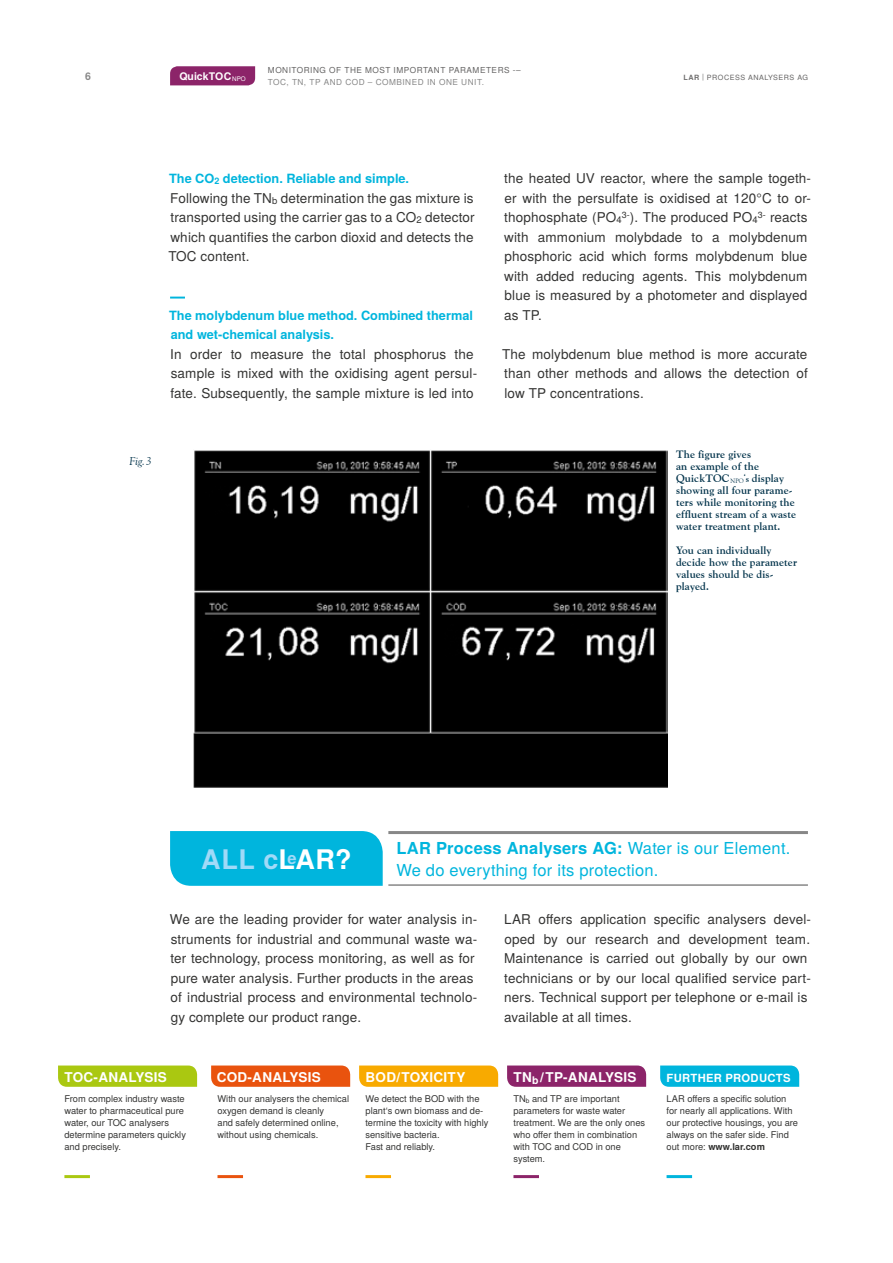
<style>
.page{position:relative;width:893px;height:1263px;background:#fff}
.page>*{position:absolute;margin:0;border:0;box-sizing:border-box;transform-origin:0 0}
._00_Head{font:700 27px "Te X Gyre Heros";letter-spacing:.02em;color:#a1daf8}
._01_Subhead{font:16.5px/22.5px "Te X Gyre Heros";letter-spacing:.015em;color:#00b5dd}
._03_ZwHead_Linien{font:700 16.5px "Te X Gyre Heros";color:#a1daf8}
._03_Copy{font:13.5px/19.5px "Te X Gyre Heros";letter-spacing:.01em;color:#333332}
.t1{font:700 13.5px "Te X Gyre Heros";letter-spacing:.025em;color:#fff}
._03_ZwHead_Linien-2{font:700 12.75px/19.5px "Te X Gyre Heros";color:#00b5dd}
._03_ZwHead_ohne_Lini{font:700 12.75px "Te X Gyre Heros";color:#00b5dd}
.t2{font:700 11.25px "Te X Gyre Heros";letter-spacing:.025em;color:#fff}
._04_BU_neu{font:italic 11.25px "Goudy Old Style BT";color:#00324a}
._04_BU_neu-2{font:700 10.8px/12px "Goudy Old Style BT";letter-spacing:.015em;color:#00324a}
.t3{font:700 10.5px "Te X Gyre Heros";color:#fff}
.t4{font:700 10.5px "Te X Gyre Heros";color:#878787}
.t5{font:9.3px/12px "Te X Gyre Heros";color:#333332}
.t6{font:8.25px "Te X Gyre Heros";letter-spacing:.065em;color:#646363}
.t7{font:8.25px "Te X Gyre Heros";letter-spacing:.065em;color:#878787}
.t8{font:7.2px "Te X Gyre Heros";letter-spacing:.075em;color:#646363}
.s1{font-weight:400;font-size:6.3px}
.s2{font-weight:700;color:#706f6f}
.s3{color:#706f6f}
.s4{font-size:8.85px}
.s5{font-size:9.45px}
.s6{font-size:9px}
.s7{color:#fff}
.s8{font-weight:700}
.s9{font-size:6.45px}
</style>
<div class="page">
<svg style="left:170px;top:66px;width:85px;height:19px;background:#8f2a6d"></svg>
<svg style="left:170px;top:297px;width:15px;height:2px"></svg>
<img style="left:194px;top:450px;width:474px;height:338px">
<svg style="left:58px;top:1065px;width:139px;height:22px;background:#adca1b"></svg>
<hr style="left:64px;top:1175px;width:26px;height:3px;background:#aac811">
<svg style="left:211px;top:1065px;width:139px;height:22px;background:#e95a18"></svg>
<hr style="left:217px;top:1175px;width:26px;height:3px;background:#e9530e">
<svg style="left:507px;top:1065px;width:139px;height:22px;background:#912d6f"></svg>
<hr style="left:513px;top:1175px;width:26px;height:3px;background:#8c2469">
<svg style="left:660px;top:1065px;width:139px;height:22px;background:#0bb8de"></svg>
<hr style="left:667px;top:1175px;width:25px;height:3px;background:#00b5dd">
<svg style="left:359px;top:1065px;width:139px;height:22px;background:#f8ad0b"></svg>
<hr style="left:365px;top:1175px;width:26px;height:3px;background:#f8aa00">
<div style="left:170px;top:831px;width:213px;height:55px;background:#00b5dd"></div>
<hr style="left:388px;top:831px;width:420px;height:3px;background:#878787">
<hr style="left:388px;top:884px;width:420px;height:2px;background:#878787">
<p class="t4" style="left:85px;top:68px;width:7px">6</p>
<p class="t3" style="left:179px;top:68px;width:68px">QuickTOC<span class="s1">NPO</span></p>
<p class="t6" style="left:268px;top:64px;width:254px">MONITORING OF THE MOST IMPORTANT PARAMETERS -–</p>
<p class="t7" style="left:268px;top:76px;width:218px">TOC, TN, TP AND COD – COMBINED IN ONE UNIT.</p>
<p class="t8" style="left:683px;top:72px;width:126px"><span class="s2">LAR</span> <span class="s3">|</span> PROCESS ANALYSERS AG</p>
<p class="_03_ZwHead_ohne_Lini" style="left:169px;top:169px;width:242px">The CO<span class="s4">2</span> detection. Reliable and simple.</p>
<p class="_03_Copy" style="left:168px;top:187px;width:308px;text-align:justify">Following the TN<span class="s5">b</span> determination the gas mixture is transported using the carrier gas to a CO<span class="s5">2</span> detector which quantifies the carbon dioxid and detects the TOC content.</p>
<p class="_03_ZwHead_Linien-2" style="left:169px;top:305px;width:305px">The molybdenum blue method. Combined thermal and wet-chemical analysis.</p>
<p class="_03_Copy" style="left:170px;top:343px;width:308px">In order to measure the total phosphorus the sample is mixed with the oxidising agent persul&shy;fate. Subsequently, the sample mixture is led into</p>
<p class="_04_BU_neu" style="left:129px;top:454px;width:24px">Fig.3</p>
<p class="_03_Copy" style="left:504px;top:168px;width:308px">the heated UV reactor, where the sample togeth&shy;er with the persulfate is oxidised at 120°C to or&shy;thophosphate (PO<span class="s5">4</span><sup>3-</sup>). The produced PO<span class="s5">4</span><sup>3-</sup> reacts with ammonium molybdade to a molybdenum phosphoric acid which forms molybdenum blue with added reducing agents. This molybdenum blue is measured by a photometer and displayed as TP.</p>
<p class="_03_Copy" style="left:502px;top:343px;width:307px;text-align:justify">The molybdenum blue method is more accurate than other methods and allows the detection of low TP concentrations.</p>
<p class="_04_BU_neu-2" style="left:676px;top:448px;width:121px">The figure gives<br>an example of the<br>QuickTOC<span class="s1">NPO</span><sup>‘</sup><span class="s6">s</span> display showing all four parame&shy;ters while monitoring the effluent stream of a waste water treatment plant.</p>
<p class="_04_BU_neu-2" style="left:676px;top:544px;width:122px">You can individually decide how the parameter values should be dis&shy;played.</p>
<p class="_00_Head" style="left:201px;top:839px;width:152px">ALL c<span class="s7">LAR?</span></p>
<p class="_01_Subhead" style="left:396px;top:835px;width:396px"><span class="s8">LAR Process Analysers AG:</span> Water is our Element.<br>We do everything for its protection.</p>
<p class="_03_ZwHead_Linien" style="left:287px;top:846px;width:11px">e</p>
<p class="_03_Copy" style="left:170px;top:909px;width:309px">We are the leading provider for water analysis in&shy;struments for industrial and communal waste wa&shy;ter technology, process monitoring, as well as for pure water analysis. Further products in the areas of industrial process and environmental technolo&shy;gy complete our product range.</p>
<p class="_03_Copy" style="left:504px;top:909px;width:308px">LAR offers application specific analysers devel&shy;oped by our research and development team.<br>Maintenance is carried out globally by our own technicians or by our local qualified service part&shy;ners. Technical support per telephone or e-mail is available at all times.</p>
<p class="t1" style="left:65px;top:1067px;width:104px">TOC-ANALYSIS</p>
<p class="t5" style="left:64px;top:1092px;width:123px">From complex industry waste water to pharmaceutical pure water, our TOC analysers determine parameters quickly and precisely.</p>
<p class="t1" style="left:366px;top:1067px;width:101px">BOD/TOXICITY</p>
<p class="t2" style="left:667px;top:1069px;width:125px">FURTHER PRODUCTS</p>
<p class="t5" style="left:365px;top:1092px;width:124px">We detect the BOD with the plant‘s own biomass and de&shy;termine the toxicity with highly sensitive bacteria.<br>Fast and reliably.</p>
<p class="t1" style="left:514px;top:1067px;width:124px">TN<sub>b</sub>/TP-ANALYSIS</p>
<p class="t1" style="left:217px;top:1067px;width:106px">COD-ANALYSIS</p>
<p class="t5" style="left:667px;top:1092px;width:133px">LAR offers a specific solution for nearly all applications. With our protective housings, you are always on the safer side. Find out more: <span class="s8">www.lar.com</span></p>
<p class="t5" style="left:217px;top:1092px;width:133px">With our analysers the chemical oxygen demand is cleanly<br>and safely determined online, without using chemicals.</p>
<p class="t5" style="left:513px;top:1092px;width:133px">TN<span class="s9">b</span> and TP are important parameters for waste water treatment. We are the only ones who offer them in combination with TOC and COD in one system.</p>
</div>
